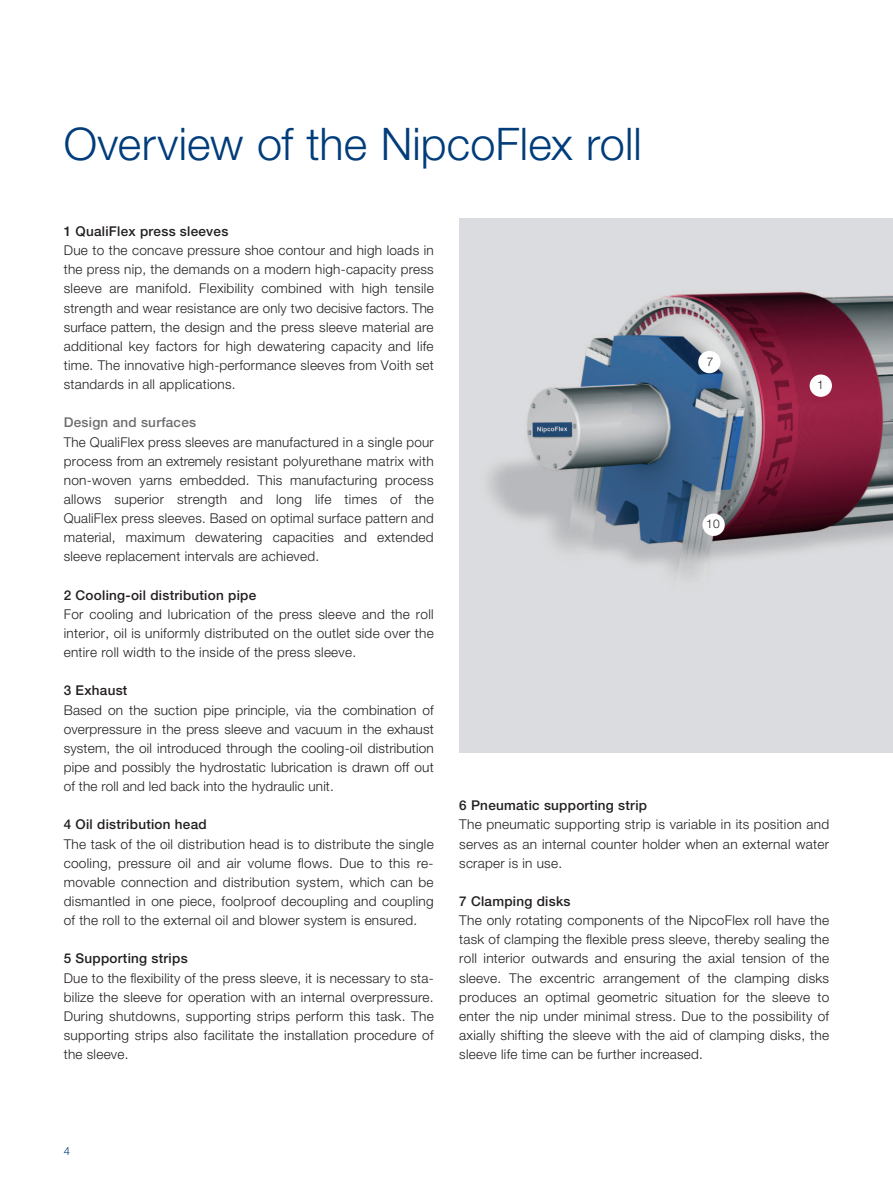
<style>
.page{position:relative;width:893px;height:1191px;background:#fff}
.page>*{position:absolute;margin:0;border:0;box-sizing:border-box;transform-origin:0 0}
.t1{font:300 45px "Helvetica Neue LT Pro";letter-spacing:.005em;color:#013c7b}
.t2{font:300 13.5px/19.2px "Helvetica Neue LT Pro";letter-spacing:.02em;color:#231f20;text-align:justify}
.t3{font:500 13.5px "Helvetica Neue LT Pro";letter-spacing:.02em;color:#231f20}
.t4{font:500 13.5px "Helvetica Neue LT Pro";letter-spacing:.02em;color:#6c6d70}
.t5{font:300 12px "Helvetica Neue LT Pro";color:#231f20}
.t6{font:300 11.25px "Helvetica Neue LT Pro";color:#013c7b}
</style>
<div class="page">
<img style="left:459px;top:218px;width:434px;height:535px">
<div style="left:810px;top:374px;width:22px;height:23px;background:#fff;border-radius:50%"></div>
<div style="left:698px;top:351px;width:22px;height:22px;background:#fff;border-radius:50%"></div>
<div style="left:702px;top:513px;width:23px;height:23px;background:#fff;border-radius:50%"></div>
<h1 class="t1" style="left:64px;top:116px;width:579px">Overview of the NipcoFlex roll</h1>
<p class="t3" style="left:64px;top:223px;width:166px">1 QualiFlex press sleeves</p>
<p class="t2" style="left:64px;top:240px;width:371px">Due to the concave pressure shoe contour and high loads in the press nip, the demands on a modern high-capacity press sleeve are manifold. Flexibility combined with high tensile strength and wear resistance are only two decisive factors. The surface pattern, the design and the press sleeve material are additional key factors for high dewatering capacity and life time. The innovative high-performance sleeves from Voith set standards in all applications.</p>
<p class="t4" style="left:64px;top:414px;width:134px">Design and surfaces</p>
<p class="t2" style="left:64px;top:432px;width:371px">The QualiFlex press sleeves are manufactured in a single pour process from an extremely resistant polyurethane matrix with non-woven yarns embedded. This manufacturing process allows superior strength and long life times of the QualiFlex press sleeves. Based on optimal surface pattern and material, maximum dewatering capacities and extended sleeve replacement intervals are achieved.</p>
<p class="t3" style="left:64px;top:587px;width:194px">2 Cooling-oil distribution pipe</p>
<p class="t2" style="left:64px;top:604px;width:371px">For cooling and lubrication of the press sleeve and the roll interior, oil is uniformly distributed on the outlet side over the entire roll width to the inside of the press sleeve.</p>
<p class="t3" style="left:64px;top:682px;width:65px">3 Exhaust</p>
<p class="t2" style="left:64px;top:700px;width:371px">Based on the suction pipe principle, via the combination of overpressure in the press sleeve and vacuum in the exhaust system, the oil introduced through the cooling-oil distribution pipe and possibly the hydrostatic lubrication is drawn off out of the roll and led back into the hydraulic unit.</p>
<p class="t3" style="left:64px;top:816px;width:144px">4 Oil distribution head</p>
<p class="t2" style="left:64px;top:834px;width:371px">The task of the oil distribution head is to distribute the single cooling, pressure oil and air volume flows. Due to this re&shy;movable connection and distribution system, which can be dismantled in one piece, foolproof decoupling and coupling of the roll to the external oil and blower system is ensured.</p>
<p class="t3" style="left:64px;top:950px;width:125px">5 Supporting strips</p>
<p class="t2" style="left:64px;top:968px;width:371px">Due to the flexibility of the press sleeve, it is necessary to sta&shy;bilize the sleeve for operation with an internal overpressure.<br>During shutdowns, supporting strips perform this task. The supporting strips also facilitate the installation procedure of the sleeve.</p>
<p class="t5" style="left:707px;top:354px;width:8px">7</p>
<p class="t5" style="left:706px;top:517px;width:15px">10</p>
<p class="t5" style="left:817px;top:377px;width:8px">1</p>
<p class="t3" style="left:459px;top:797px;width:189px">6 Pneumatic supporting strip</p>
<p class="t2" style="left:459px;top:814px;width:371px">The pneumatic supporting strip is variable in its position and serves as an internal counter holder when an external water scraper is in use.</p>
<p class="t3" style="left:459px;top:893px;width:113px">7 Clamping disks</p>
<p class="t2" style="left:459px;top:910px;width:371px">The only rotating components of the NipcoFlex roll have the task of clamping the flexible press sleeve, thereby sealing the roll interior outwards and ensuring the axial tension of the sleeve. The excentric arrangement of the clamping disks produces an optimal geometric situation for the sleeve to enter the nip under minimal stress. Due to the possibility of axially shifting the sleeve with the aid of clamping disks, the sleeve life time can be further increased.</p>
<p class="t6" style="left:64px;top:1144px;width:8px">4</p>
</div>
